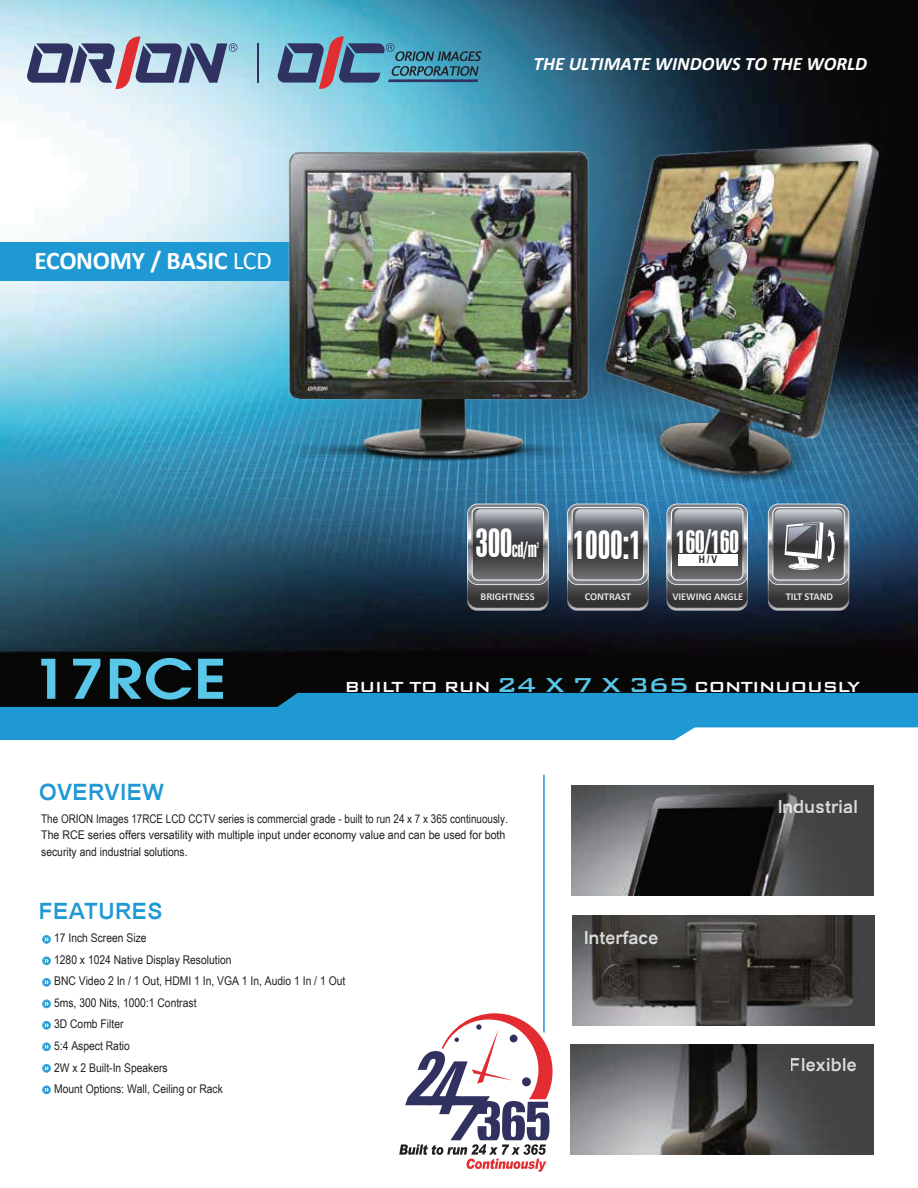
<style>
.page{position:relative;width:918px;height:1188px;background:#fff}
.page>*{position:absolute;margin:0;border:0;box-sizing:border-box;transform-origin:0 0}
.t1{font:600 54.15px "Avant Garde";letter-spacing:.025em;color:#5ac7e9;scale:1.16 1}
.t2{font:37.5px "Swiss 924 BT Regular B";color:#fff}
.t3{font:30px "Swiss 924 BT Regular B";letter-spacing:-.025em;color:#fff}
.t4{font:700 25.5px "Calibri";letter-spacing:-.01em;color:#fff}
.t5{font:700 22.5px "Catriel";letter-spacing:.025em;color:#1e99d3}
.t6{font:500 19.5px "Bank Gothic BT";letter-spacing:-.045em;color:#fff}
.t7{font:19.5px "Swiss 924 BT Regular B";color:#fff}
.t8{font:italic 700 19.05px "Calibri";color:#fff}
.t9{font:700 18px "Catriel";color:#fff}
.t10{font:12px/21.3px "Arial Narrow";color:#221f1f;scale:1.05 1}
.t11{font:12px/16.2px "Arial Narrow";color:#221f1f}
.t12{font:700 10.5px "Calibri";letter-spacing:-.01em;color:#dee0e1}
.t13{font:700 10.5px "Arial Narrow";color:#221f1f}
.t14{font:7.5px "Swiss 924 BT Regular B";color:#fff}
.s1{font-weight:400}
.s2{font-size:37.5px}
.s3{font-size:27px;color:#5ac7e9}
</style>
<div class="page">
<img style="left:0;top:0;width:918px;height:693px">
<div style="left:0;top:242px;width:344px;height:38px;background:#1e99d3"></div>
<img style="left:571px;top:1044px;width:302px;height:111px">
<img style="left:571px;top:786px;width:303px;height:110px">
<img style="left:572px;top:915px;width:303px;height:110px">
<svg style="left:0;top:693px;width:918px;height:47px;background:#2b92c2"></svg>
<hr style="left:543px;top:775px;width:2px;height:257px;background:#1e99d3">
<svg style="left:399px;top:1013px;width:154px;height:159px"></svg>
<svg style="left:466px;top:503px;width:83px;height:108px;background:#66686c"></svg>
<svg style="left:566px;top:503px;width:83px;height:108px;background:#65676b"></svg>
<svg style="left:666px;top:507px;width:83px;height:104px;background:#686a6e"></svg>
<svg style="left:767px;top:507px;width:83px;height:104px;background:#76777b"></svg>
<div style="left:678px;top:554px;width:60px;height:12px;background:#fff"></div>
<svg style="left:42px;top:956px;width:9px;height:9px"></svg>
<svg style="left:42px;top:935px;width:9px;height:9px"></svg>
<svg style="left:42px;top:978px;width:9px;height:9px"></svg>
<svg style="left:42px;top:1021px;width:9px;height:9px"></svg>
<svg style="left:42px;top:1000px;width:9px;height:8px"></svg>
<svg style="left:42px;top:1042px;width:9px;height:9px"></svg>
<svg style="left:42px;top:1085px;width:9px;height:9px"></svg>
<svg style="left:42px;top:1064px;width:9px;height:9px"></svg>
<img style="left:589px;top:136px;width:303px;height:371px">
<img style="left:282px;top:148px;width:308px;height:328px">
<hr style="left:257px;top:43px;width:1px;height:40px;background:#303261">
<svg style="left:26px;top:37px;width:211px;height:53px;background:#8f98b0"></svg>
<svg style="left:278px;top:36px;width:204px;height:53px;background:#5688a4"></svg>
<h3 class="t4" style="left:34px;top:242px;width:239px">ECONOMY / BASIC <span class="s1">LCD</span></h3>
<h3 class="t8" style="left:534px;top:50px;width:335px">THE ULTIMATE WINDOWS TO THE WORLD</h3>
<h1 class="t1" style="left:33px;top:643px;width:169px">17RCE</h1>
<h3 class="t7" style="left:475px;top:538px;width:63px"><span class="s2">300</span>cd/m</h3>
<p class="t14" style="left:537px;top:541px;width:4px">2</p>
<h2 class="t2" style="left:573px;top:522px;width:70px">1000:1</h2>
<h3 class="t3" style="left:676px;top:523px;width:65px">160/160</h3>
<p class="t13" style="left:699px;top:551px;width:20px">H/V</p>
<p class="t12" style="left:481px;top:589px;width:56px">BRIGHTNESS</p>
<p class="t12" style="left:585px;top:589px;width:48px">CONTRAST</p>
<p class="t12" style="left:672px;top:589px;width:72px">VIEWING ANGLE</p>
<p class="t12" style="left:786px;top:589px;width:49px">TILT STAND</p>
<h3 class="t6" style="left:345px;top:676px;width:517px">BUILT TO RUN <span class="s3">24 X 7 X 365</span> CONTINUOUSLY</h3>
<h3 class="t5" style="left:39px;top:778px;width:126px">OVERVIEW</h3>
<p class="t11" style="left:41px;top:811px;width:468px">The ORION Images 17RCE LCD CCTV series is commercial grade - built to run 24 x 7 x 365 continuously.<br>The RCE series offers versatility with multiple input under economy value and can be used for both security and industrial solutions.</p>
<h3 class="t5" style="left:39px;top:898px;width:125px">FEATURES</h3>
<p class="t10" style="left:54px;top:927px;width:90px">17 Inch Screen Size</p>
<p class="t10" style="left:54px;top:948px;width:279px">1280 x 1024 Native Display Resolution<br>BNC Video 2 In / 1 Out, HDMI 1 In, VGA 1 In, Audio 1 In / 1 Out</p>
<p class="t10" style="left:54px;top:1013px;width:68px">3D Comb Filter</p>
<p class="t10" style="left:54px;top:992px;width:137px">5ms, 300 Nits, 1000:1 Contrast</p>
<p class="t10" style="left:54px;top:1034px;width:74px">5:4 Aspect Ratio</p>
<p class="t10" style="left:54px;top:1056px;width:110px">2W x 2 Built-In Speakers</p>
<p class="t10" style="left:54px;top:1078px;width:162px">Mount Options: Wall, Ceiling or Rack</p>
<h3 class="t9" style="left:584px;top:927px;width:77px">Interface</h3>
<h3 class="t9" style="left:777px;top:796px;width:83px">Industrial</h3>
<h3 class="t9" style="left:790px;top:1055px;width:69px">Flexible</h3>
</div>
